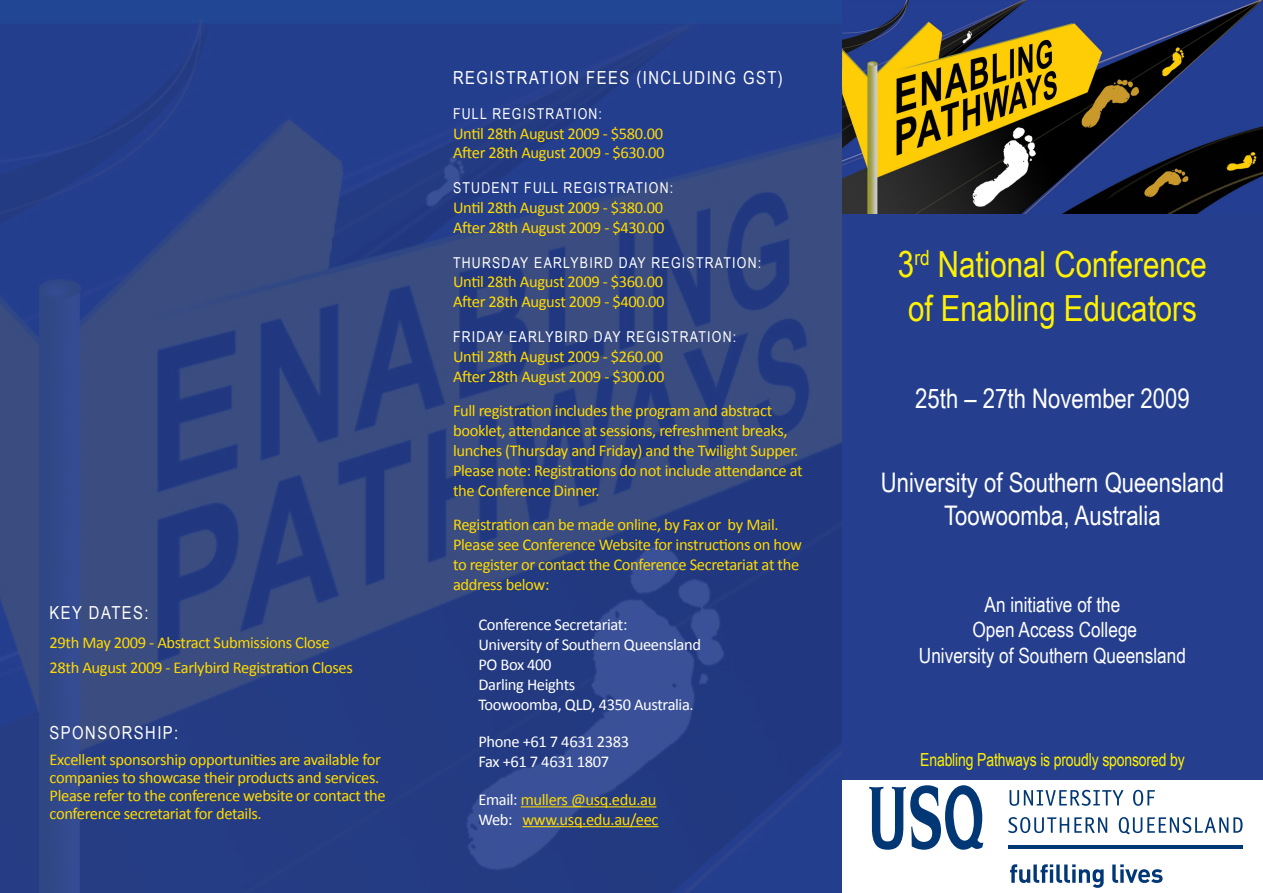
<style>
.page{position:relative;width:1263px;height:893px;background:#fff}
.page>*{position:absolute;margin:0;border:0;box-sizing:border-box;transform-origin:0 0}
.Body_Text_2{font:36px/43.2px "Arial Narrow";color:#fff101}
.Body_Text_2-2{font:27px/32.4px "Arial Narrow";color:#fff;text-align:center}
.Body_Text_2-3{font:21px/25.2px "Arial Narrow";color:#fff;text-align:center}
.Body_Text_2-4{font:18px "Arial Narrow";letter-spacing:.085em;color:#fff}
.heading_2{font:18px "Arial Narrow";letter-spacing:-.01em;color:#fff101;scale:.95 1}
.heading_2-2{font:18px "Arial Narrow";letter-spacing:.085em;color:#fff}
.Body_Text_2-5{font:16.5px/19.8px "Calibri";letter-spacing:-.02em;color:#ffda00}
.Body_Text{font:16.5px/18px "Calibri";letter-spacing:-.02em;color:#ffda00}
.Address_1{font:16.5px "Calibri";letter-spacing:-.02em;color:#fff}
.heading_2-3{font:16.5px/25.5px "Calibri";letter-spacing:-.02em;color:#ffda00}
.Address_1-2{font:16.5px/19.8px "Calibri";letter-spacing:-.02em;color:#ffda00}
.Body_Text_2-6{font:15px "Arial Narrow";letter-spacing:.085em;color:#fff}
.s1{color:#fff}
</style>
<div class="page">
<div style="left:842px;top:214px;width:421px;height:566px;background:#253f8e"></div>
<img style="left:0;top:0;width:842px;height:893px">
<svg style="left:1009px;top:790px;width:114px;height:16px"></svg>
<svg style="left:1133px;top:790px;width:22px;height:16px"></svg>
<svg style="left:1008px;top:817px;width:99px;height:16px"></svg>
<svg style="left:1119px;top:817px;width:123px;height:17px"></svg>
<svg style="left:869px;top:785px;width:114px;height:65px"></svg>
<hr style="left:1008px;top:846px;width:235px;height:3px;background:#013775">
<svg style="left:1010px;top:864px;width:94px;height:24px"></svg>
<svg style="left:1112px;top:864px;width:50px;height:19px"></svg>
<img style="left:842px;top:0;width:421px;height:214px">
<hr style="left:521px;top:806px;width:135px;height:1px;background:#ffda00">
<hr style="left:522px;top:826px;width:137px;height:1px;background:#ffda00">
<p class="heading_2-2" style="left:50px;top:600px;width:101px">KEY DATES:</p>
<p class="heading_2-3" style="left:50px;top:629px;width:305px">29th May 2009 - Abstract Submissions Close<br>28th August 2009 - Earlybird Registration Closes</p>
<p class="Body_Text_2-4" style="left:50px;top:719px;width:130px">SPONSORSHIP:</p>
<p class="Body_Text" style="left:50px;top:750px;width:338px">Excellent sponsorship opportunities are available for companies to showcase their products and services.<br>Please refer to the conference website or contact the conference secretariat for details.</p>
<p class="Body_Text_2-4" style="left:453px;top:64px;width:331px">REGISTRATION FEES (INCLUDING GST)</p>
<p class="Body_Text_2-6" style="left:453px;top:102px;width:150px">FULL REGISTRATION:</p>
<p class="Body_Text_2-5" style="left:453px;top:122px;width:213px">Until 28th August 2009 - $580.00<br>After 28th August 2009 - $630.00</p>
<p class="Body_Text_2-6" style="left:453px;top:177px;width:222px">STUDENT FULL REGISTRATION:</p>
<p class="Body_Text_2-5" style="left:453px;top:197px;width:213px">Until 28th August 2009 - $380.00<br>After 28th August 2009 - $430.00</p>
<p class="Body_Text_2-6" style="left:453px;top:251px;width:310px">THURSDAY EARLYBIRD DAY REGISTRATION:</p>
<p class="Body_Text_2-5" style="left:453px;top:271px;width:213px">Until 28th August 2009 - $360.00<br>After 28th August 2009 - $400.00</p>
<p class="Body_Text_2-6" style="left:453px;top:326px;width:285px">FRIDAY EARLYBIRD DAY REGISTRATION:</p>
<p class="Body_Text_2-5" style="left:453px;top:346px;width:213px">Until 28th August 2009 - $260.00<br>After 28th August 2009 - $300.00</p>
<p class="Body_Text_2-5" style="left:453px;top:400px;width:351px">Full registration includes the program and abstract booklet, attendance at sessions, refreshment breaks, lunches (Thursday and Friday) and the Twilight Supper.<br>Please note: Registrations do not include attendance at the Conference Dinner.</p>
<p class="Body_Text_2-5" style="left:453px;top:514px;width:350px">Registration can be made online, by Fax or by Mail.<br>Please see Conference Website for instructions on how to register or contact the Conference Secretariat at the address below:</p>
<p class="Address_1" style="left:478px;top:615px;width:151px">Conference Secretariat:</p>
<p class="Address_1" style="left:478px;top:634px;width:224px">University of Southern Queensland</p>
<p class="Address_1" style="left:478px;top:654px;width:75px">PO Box 400</p>
<p class="Address_1" style="left:478px;top:674px;width:98px">Darling Heights</p>
<p class="Address_1" style="left:478px;top:694px;width:217px">Toowoomba, QLD, 4350 Australia.</p>
<p class="Address_1" style="left:478px;top:732px;width:152px">Phone +61 7 4631 2383</p>
<p class="Address_1" style="left:478px;top:751px;width:132px">Fax +61 7 4631 1807</p>
<p class="Address_1-2" style="left:478px;top:789px;width:182px"><span class="s1">Email:</span> mullers @usq.edu.au<br><span class="s1">Web:</span> www.usq.edu.au/eec</p>
<p class="Body_Text_2" style="left:898px;top:242px;width:311px">3<sup>rd</sup> National Conference of Enabling Educators</p>
<p class="Body_Text_2-2" style="left:915px;top:382px;width:276px">25th – 27th November 2009</p>
<p class="Body_Text_2-2" style="left:881px;top:466px;width:345px">University of Southern Queensland<br>Toowoomba, Australia</p>
<p class="Body_Text_2-3" style="left:919px;top:591px;width:269px">An initiative of the<br>Open Access College<br>University of Southern Queensland</p>
<p class="heading_2" style="left:920px;top:747px;width:280px">Enabling Pathways is proudly sponsored by</p>
</div>
